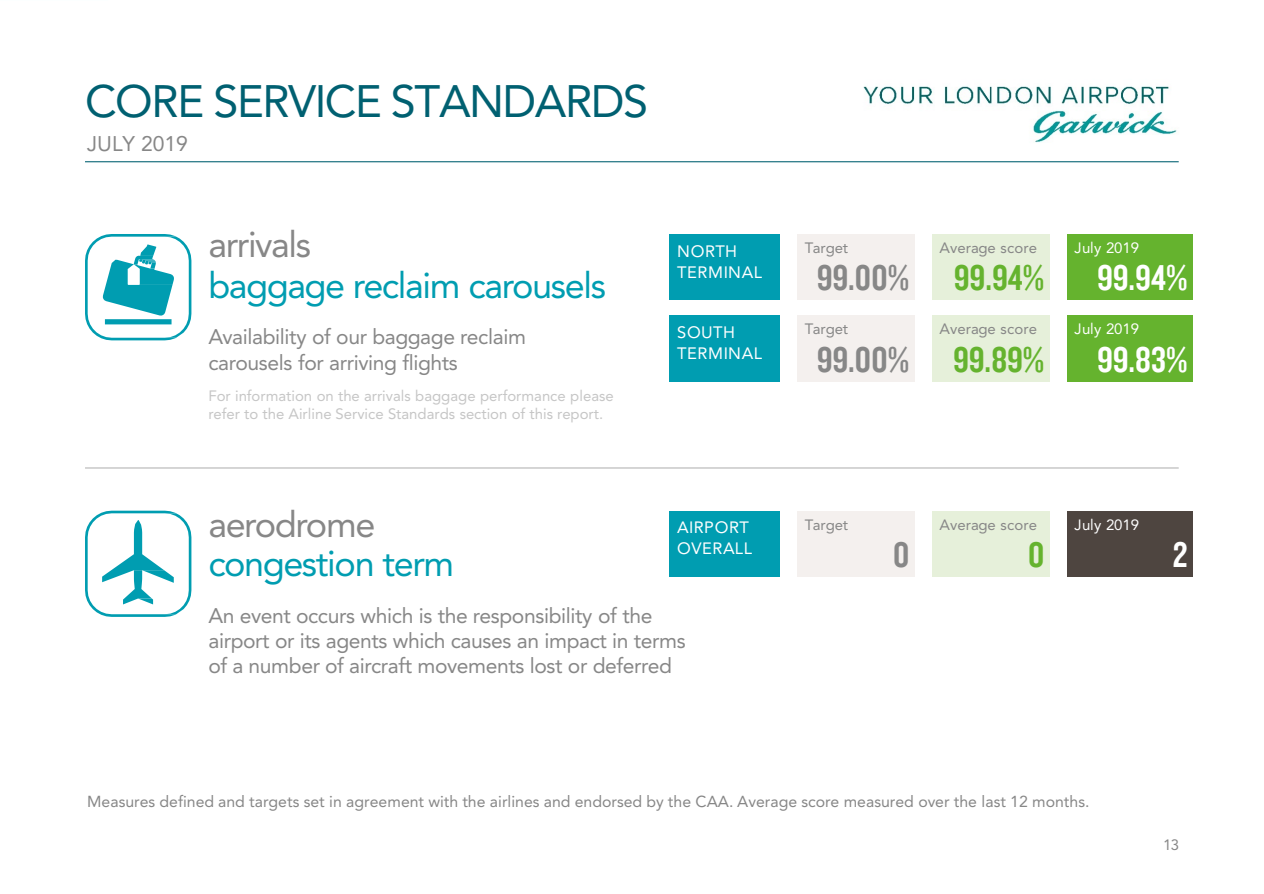
<style>
.page{position:relative;width:1264px;height:894px;background:#fff}
.page>*{position:absolute;margin:0;border:0;box-sizing:border-box;transform-origin:0 0}
.t1{font:45px "Avenir";letter-spacing:-.03em;color:#006071}
.t2{font:37.35px "Knockout HTF49 Liteweight";letter-spacing:-.005em;color:#878787}
.t3{font:37.35px "Knockout HTF49 Liteweight";letter-spacing:-.005em;color:#fff}
.t4{font:37.05px "Knockout HTF49 Liteweight";color:#878787}
.t5{font:37.05px "Knockout HTF49 Liteweight";color:#65b32e}
.t6{font:37.05px "Knockout HTF49 Liteweight";color:#fff}
.t7{font:36px/39px "Avenir";letter-spacing:-.04em;color:#009db1}
.t8{font:36px "Avenir";letter-spacing:-.04em;color:#878787}
.t9{font:21px/25.2px "Avenir";letter-spacing:-.02em;color:#878787}
.t10{font:21px "Avenir";color:#878787}
.t11{font:16.35px "Avenir";letter-spacing:.025em;color:#fff}
.t12{font:15.9px "Avenir";color:#878787}
.t13{font:15px/18px "Avenir";color:#c6c6c6}
.t14{font:15px "Avenir";color:#878787}
.t15{font:14.85px "Avenir";letter-spacing:-.005em;color:#878787}
.t16{font:14.85px "Avenir";letter-spacing:-.005em;color:#fff}
.s1{color:#65b32e}
.s2{color:#878787}
</style>
<div class="page">
<hr style="left:0;top:0;width:108px;height:1px;background:#fbffff">
<hr style="left:85px;top:161px;width:1093px;height:1px;background:#006071">
<hr style="left:85px;top:467px;width:1093px;height:1px;background:#c6c6c6">
<svg style="left:85px;top:510px;width:106px;height:106px"></svg>
<svg style="left:85px;top:234px;width:106px;height:106px"></svg>
<div style="left:669px;top:234px;width:110px;height:66px;background:#009db1"></div>
<div style="left:797px;top:234px;width:117px;height:66px;background:#f4f0ee"></div>
<div style="left:931px;top:234px;width:118px;height:66px;background:#e6f0da"></div>
<div style="left:1066px;top:234px;width:126px;height:66px;background:#65b32e"></div>
<div style="left:669px;top:315px;width:110px;height:66px;background:#009db1"></div>
<div style="left:797px;top:315px;width:117px;height:66px;background:#f4f0ee"></div>
<div style="left:931px;top:315px;width:118px;height:66px;background:#e6f0da"></div>
<div style="left:1066px;top:315px;width:126px;height:66px;background:#65b32e"></div>
<div style="left:669px;top:511px;width:110px;height:65px;background:#009db1"></div>
<div style="left:797px;top:511px;width:117px;height:65px;background:#f4f0ee"></div>
<div style="left:931px;top:511px;width:118px;height:65px;background:#e6f0da"></div>
<div style="left:1066px;top:511px;width:126px;height:65px;background:#4e4540"></div>
<img style="left:863px;top:86px;width:314px;height:57px">
<h1 class="t1" style="left:85px;top:75px;width:564px">CORE SERVICE STANDARDS</h1>
<h1 class="t10" style="left:87px;top:132px;width:102px">JULY 2019</h1>
<p class="t8" style="left:208px;top:223px;width:104px">arrivals</p>
<p class="t7" style="left:208px;top:266px;width:399px">baggage reclaim carousels</p>
<p class="t9" style="left:208px;top:324px;width:319px">Availability of our baggage reclaim carousels for arriving flights</p>
<p class="t13" style="left:208px;top:387px;width:406px">For information on the arrivals baggage performance please refer to the Airline Service Standards section of this report.</p>
<p class="t11" style="left:677px;top:241px;width:61px">NORTH</p>
<p class="t15" style="left:804px;top:239px;width:45px">Target</p>
<p class="t15" style="left:939px;top:239px;width:99px">Average score</p>
<p class="t16" style="left:1074px;top:239px;width:66px">July 2019</p>
<p class="t11" style="left:677px;top:262px;width:86px">TERMINAL</p>
<p class="t2" style="left:816px;top:259px;width:229px">99.00% <span class="s1">99.94%</span></p>
<p class="t3" style="left:1096px;top:259px;width:92px">99.94%</p>
<p class="t11" style="left:677px;top:323px;width:59px">SOUTH</p>
<p class="t15" style="left:804px;top:320px;width:45px">Target</p>
<p class="t15" style="left:939px;top:320px;width:99px">Average score</p>
<p class="t16" style="left:1074px;top:320px;width:66px">July 2019</p>
<p class="t11" style="left:677px;top:343px;width:86px">TERMINAL</p>
<p class="t2" style="left:816px;top:340px;width:229px">99.00% <span class="s1">99.89%</span></p>
<p class="t3" style="left:1096px;top:340px;width:92px">99.83%</p>
<p class="t7" style="left:208px;top:505px;width:247px"><span class="s2">aerodrome </span>congestion term</p>
<p class="t9" style="left:208px;top:603px;width:478px">An event occurs which is the responsibility of the airport or its agents which causes an impact in terms of a number of aircraft movements lost or deferred</p>
<p class="t11" style="left:677px;top:518px;width:73px">AIRPORT</p>
<p class="t15" style="left:804px;top:515px;width:45px">Target</p>
<p class="t15" style="left:939px;top:515px;width:99px">Average score</p>
<p class="t16" style="left:1074px;top:515px;width:66px">July 2019</p>
<p class="t11" style="left:677px;top:539px;width:76px">OVERALL</p>
<p class="t4" style="left:893px;top:535px;width:18px">0</p>
<p class="t5" style="left:1027px;top:535px;width:18px">0</p>
<p class="t6" style="left:1172px;top:535px;width:16px">2</p>
<p class="t12" style="left:87px;top:791px;width:1003px">Measures defined and targets set in agreement with the airlines and endorsed by the CAA. Average score measured over the last 12 months.</p>
<p class="t14" style="left:1162px;top:836px;width:18px">13</p>
</div>
